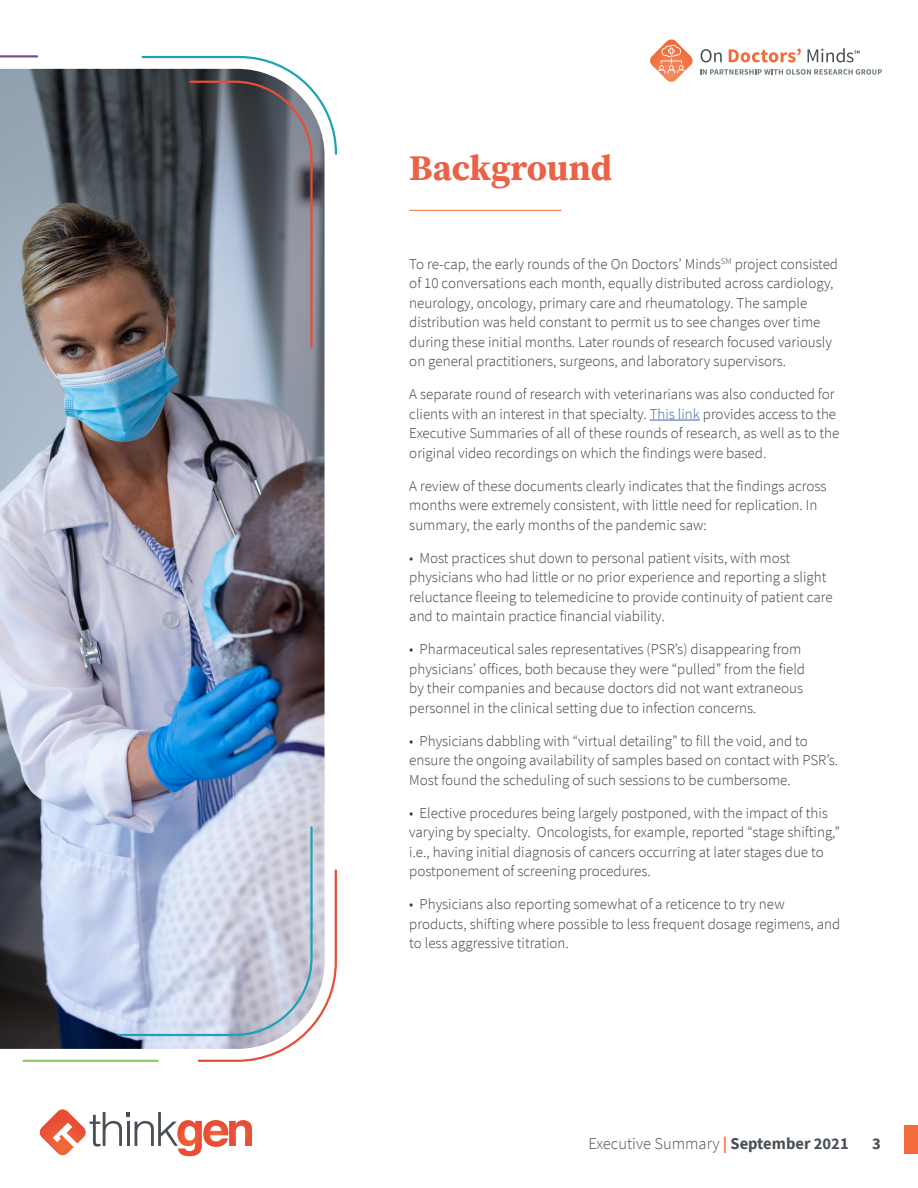
<style>
.page{position:relative;width:918px;height:1188px;background:#fff}
.page>*{position:absolute;margin:0;border:0;box-sizing:border-box;transform-origin:0 0}
.t1{font:700 36px "Source Serif Pro";color:#ea6146}
.t2{font:300 16.5px "Source Sans Pro";color:#494f54}
.t3{font:700 16.5px "Source Sans Pro";color:#494f54}
.Body_Text{font:300 15px/19.5px "Source Sans Pro";color:#3e3e3f}
.s1{color:#3667a4}
.s2{font-weight:700;font-style:italic;color:#f26b3a}
.s3{font-weight:700}
</style>
<div class="page">
<hr style="left:650px;top:420px;width:50px;height:1px;background:#3667a4">
<hr style="left:409px;top:210px;width:153px;height:1px;background:#f26b3a">
<img style="left:0;top:69px;width:325px;height:980px">
<svg style="left:116px;top:825px;width:221px;height:237px"></svg>
<svg style="left:140px;top:55px;width:198px;height:295px"></svg>
<hr style="left:24px;top:1060px;width:134px;height:2px;background:#8fca64">
<hr style="left:0;top:55px;width:37px;height:3px;background:#715192">
<svg style="left:700px;top:69px;width:182px;height:6px"></svg>
<svg style="left:701px;top:49px;width:21px;height:13px"></svg>
<svg style="left:729px;top:49px;width:72px;height:13px"></svg>
<svg style="left:808px;top:48px;width:52px;height:14px"></svg>
<svg style="left:650px;top:39px;width:43px;height:43px"></svg>
<div style="left:904px;top:1125px;width:14px;height:28px;background:#f26b3a"></div>
<svg style="left:39px;top:1109px;width:213px;height:47px"></svg>
<p class="t1" style="left:409px;top:143px;width:205px">Background</p>
<p class="Body_Text" style="left:409px;top:254px;width:430px">To re-cap, the early rounds of the On Doctors’ Minds<sup>SM</sup> project consisted of 10 conversations each month, equally distributed across cardiology, neurology, oncology, primary care and rheumatology. The sample distribution was held constant to permit us to see changes over time during these initial months. Later rounds of research focused variously on general practitioners, surgeons, and laboratory supervisors.</p>
<p class="Body_Text" style="left:409px;top:385px;width:432px">A separate round of research with veterinarians was also conducted for clients with an interest in that specialty. <span class="s1">This link</span> provides access to the Executive Summaries of all of these rounds of research, as well as to the original video recordings on which the findings were based.</p>
<p class="Body_Text" style="left:409px;top:476px;width:419px">A review of these documents clearly indicates that the findings across months were extremely consistent, with little need for replication. In summary, the early months of the pandemic saw:</p>
<p class="Body_Text" style="left:409px;top:548px;width:425px">• Most practices shut down to personal patient visits, with most physicians who had little or no prior experience and reporting a slight reluctance fleeing to telemedicine to provide continuity of patient care and to maintain practice financial viability.</p>
<p class="Body_Text" style="left:409px;top:640px;width:397px">• Pharmaceutical sales representatives (PSR’s) disappearing from physicians’ offices, both because they were “pulled” from the field by their companies and because doctors did not want extraneous personnel in the clinical setting due to infection concerns.</p>
<p class="Body_Text" style="left:409px;top:731px;width:430px">• Physicians dabbling with “virtual detailing” to fill the void, and to ensure the ongoing availability of samples based on contact with PSR’s.<br>Most found the scheduling of such sessions to be cumbersome.</p>
<p class="Body_Text" style="left:409px;top:803px;width:432px">• Elective procedures being largely postponed, with the impact of this varying by specialty. Oncologists, for example, reported “stage shifting,” i.e., having initial diagnosis of cancers occurring at later stages due to postponement of screening procedures.</p>
<p class="Body_Text" style="left:409px;top:895px;width:433px">• Physicians also reporting somewhat of a reticence to try new products, shifting where possible to less frequent dosage regimens, and to less aggressive titration.</p>
<p class="t2" style="left:588px;top:1133px;width:262px">Executive Summary <span class="s2">|</span> <span class="s3">September 2021</span></p>
<p class="t3" style="left:872px;top:1132px;width:10px">3</p>
</div>
